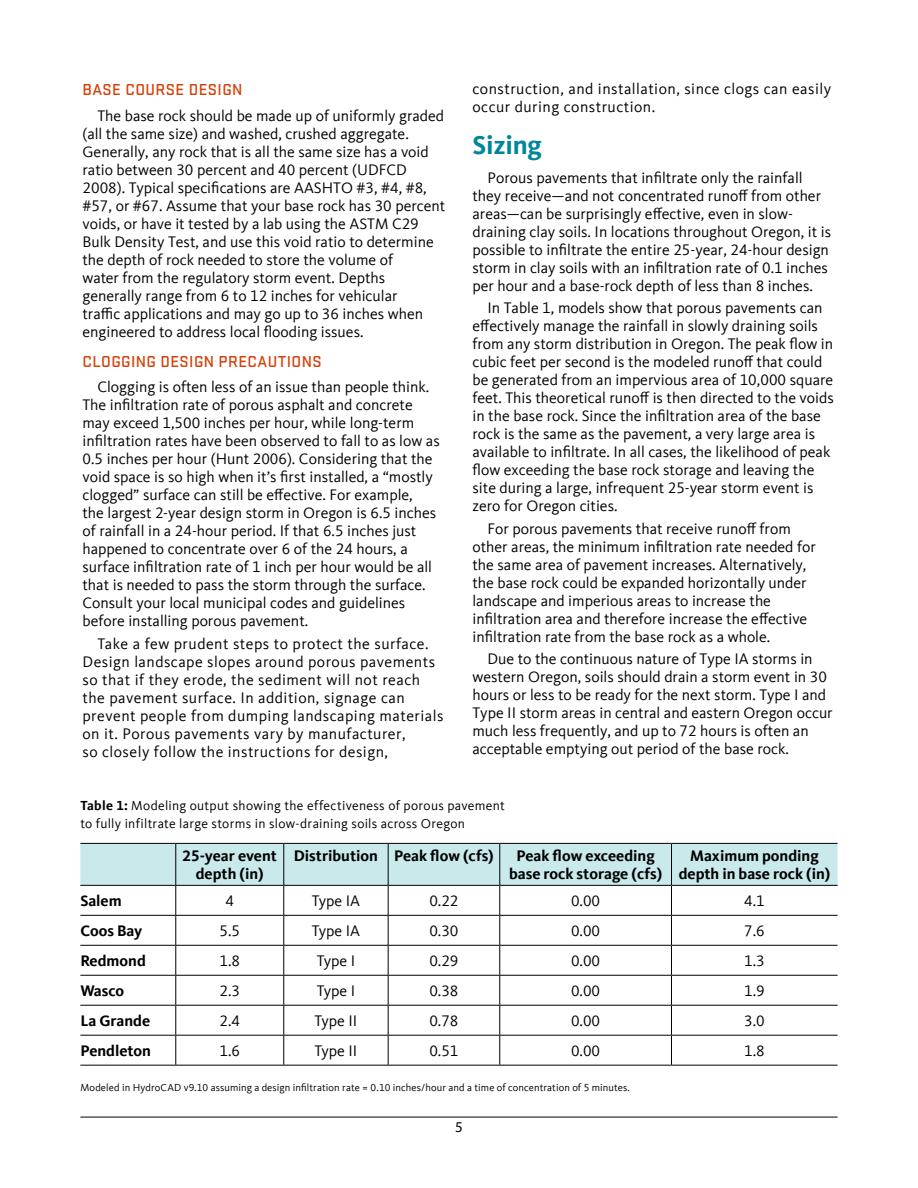
<style>
.page{position:relative;width:918px;height:1188px;background:#fff}
.page>*{position:absolute;margin:0;border:0;box-sizing:border-box;transform-origin:0 0}
.Subhead_level_2{font:700 27px "Kievit Offc";letter-spacing:-.01em;color:#00859b}
.subhead_level_three{font:500 16.5px "Stratum 2";letter-spacing:.025em;color:#d73f09}
.Body{font:15.75px/18px "Kievit Offc";color:#000}
.Body-2{font:15.75px/18px "Kievit Offc";letter-spacing:.03em;color:#000}
.t1{font:700 15.75px/18px "Kievit Offc";color:#000;text-align:center}
.t2{font:15px "Myriad Pro";color:#000}
.t3{font:13.5px/18px "Kievit Offc";letter-spacing:.02em;color:#000}
.t4{font:10.5px "Kievit Offc";letter-spacing:.01em;color:#000}
.s1{font-weight:700}
</style>
<div class="page">
<hr style="left:80px;top:1117px;width:758px;height:1px;background:#000">
<svg style="left:80px;top:843px;width:758px;height:222px"></svg>
<hr style="left:80px;top:1065px;width:96px;height:1px;background:#000">
<hr style="left:176px;top:1065px;width:108px;height:1px;background:#000">
<hr style="left:284px;top:1065px;width:104px;height:1px;background:#000">
<hr style="left:388px;top:1065px;width:112px;height:1px;background:#000">
<hr style="left:500px;top:1065px;width:172px;height:1px;background:#000">
<hr style="left:672px;top:1065px;width:166px;height:1px;background:#000">
<h3 class="subhead_level_three" style="left:82px;top:79px;width:162px">BASE COURSE DESIGN</h3>
<p class="Body" style="left:82px;top:107px;width:364px;text-indent:15px">The base rock should be made up of uniformly graded (all the same size) and washed, crushed aggregate.<br>Generally, any rock that is all the same size has a void ratio between 30 percent and 40 percent (UDFCD 2008). Typical specifications are AASHTO #3, #4, #8, #57, or #67. Assume that your base rock has 30 percent voids, or have it tested by a lab using the ASTM C29<br>Bulk Density Test, and use this void ratio to determine the depth of rock needed to store the volume of<br>water from the regulatory storm event. Depths generally range from 6 to 12 inches for vehicular<br>traffic applications and may go up to 36 inches when engineered to address local flooding issues.</p>
<h3 class="subhead_level_three" style="left:82px;top:350px;width:241px">CLOGGING DESIGN PRECAUTIONS</h3>
<p class="Body" style="left:82px;top:378px;width:359px;text-indent:15px">Clogging is often less of an issue than people think.<br>The infiltration rate of porous asphalt and concrete may exceed 1,500 inches per hour, while long-term infiltration rates have been observed to fall to as low as 0.5 inches per hour (Hunt 2006). Considering that the void space is so high when it’s first installed, a “mostly clogged” surface can still be effective. For example,<br>the largest 2-year design storm in Oregon is 6.5 inches of rainfall in a 24-hour period. If that 6.5 inches just happened to concentrate over 6 of the 24 hours, a surface infiltration rate of 1 inch per hour would be all that is needed to pass the storm through the surface.<br>Consult your local municipal codes and guidelines before installing porous pavement.</p>
<p class="Body-2" style="left:82px;top:635px;width:362px;text-indent:15px">Take a few prudent steps to protect the surface.<br>Design landscape slopes around porous pavements so that if they erode, the sediment will not reach the pavement surface. In addition, signage can prevent people from dumping landscaping materials on it. Porous pavements vary by manufacturer,<br>so closely follow the instructions for design,</p>
<p class="Body-2" style="left:472px;top:80px;width:360px">construction, and installation, since clogs can easily occur during construction.</p>
<h2 class="Subhead_level_2" style="left:472px;top:130px;width:71px">Sizing</h2>
<p class="Body" style="left:472px;top:169px;width:360px;text-indent:15px">Porous pavements that infiltrate only the rainfall they receive—and not concentrated runoff from other areas—can be surprisingly effective, even in slow&shy;draining clay soils. In locations throughout Oregon, it is possible to infiltrate the entire 25-year, 24-hour design storm in clay soils with an infiltration rate of 0.1 inches per hour and a base-rock depth of less than 8 inches.</p>
<p class="Body" style="left:472px;top:299px;width:363px;text-indent:15px">In Table 1, models show that porous pavements can effectively manage the rainfall in slowly draining soils from any storm distribution in Oregon. The peak flow in cubic feet per second is the modeled runoff that could be generated from an impervious area of 10,000 square feet. This theoretical runoff is then directed to the voids in the base rock. Since the infiltration area of the base rock is the same as the pavement, a very large area is available to infiltrate. In all cases, the likelihood of peak flow exceeding the base rock storage and leaving the site during a large, infrequent 25-year storm event is zero for Oregon cities.</p>
<p class="Body" style="left:472px;top:520px;width:345px;text-indent:15px">For porous pavements that receive runoff from other areas, the minimum infiltration rate needed for the same area of pavement increases. Alternatively, the base rock could be expanded horizontally under landscape and imperious areas to increase the infiltration area and therefore increase the effective infiltration rate from the base rock as a whole.</p>
<p class="Body" style="left:472px;top:650px;width:362px;text-indent:15px">Due to the continuous nature of Type IA storms in western Oregon, soils should drain a storm event in 30 hours or less to be ready for the next storm. Type I and Type II storm areas in central and eastern Oregon occur much less frequently, and up to 72 hours is often an acceptable emptying out period of the base rock.</p>
<p class="t3" style="left:80px;top:797px;width:426px"><span class="s1">Table 1:</span> Modeling output showing the effectiveness of porous pavement to fully infiltrate large storms in slow-draining soils across Oregon</p>
<p class="t1" style="left:183px;top:847px;width:96px">25-year event depth (in)</p>
<p class="t1" style="left:294px;top:847px;width:201px">Distribution Peak flow (cfs)</p>
<p class="t1" style="left:509px;top:847px;width:155px">Peak flow exceeding base rock storage (cfs)</p>
<p class="t1" style="left:679px;top:847px;width:153px">Maximum ponding depth in base rock (in)</p>
<p class="t1" style="left:80px;top:892px;width:43px">Salem</p>
<p class="Body" style="left:225px;top:892px;width:10px">4</p>
<p class="Body" style="left:312px;top:892px;width:50px">Type IA</p>
<p class="Body" style="left:429px;top:892px;width:31px">0.22</p>
<p class="Body" style="left:571px;top:892px;width:31px">0.00</p>
<p class="Body" style="left:744px;top:892px;width:22px">4.1</p>
<p class="t1" style="left:80px;top:922px;width:64px">Coos Bay</p>
<p class="Body" style="left:219px;top:922px;width:22px">5.5</p>
<p class="Body" style="left:312px;top:922px;width:50px">Type IA</p>
<p class="Body" style="left:429px;top:922px;width:31px">0.30</p>
<p class="Body" style="left:571px;top:922px;width:31px">0.00</p>
<p class="Body" style="left:744px;top:922px;width:22px">7.6</p>
<p class="t1" style="left:80px;top:952px;width:67px">Redmond</p>
<p class="Body" style="left:219px;top:952px;width:22px">1.8</p>
<p class="Body" style="left:317px;top:952px;width:40px">Type I</p>
<p class="Body" style="left:429px;top:952px;width:31px">0.29</p>
<p class="Body" style="left:571px;top:952px;width:31px">0.00</p>
<p class="Body" style="left:744px;top:952px;width:22px">1.3</p>
<p class="t1" style="left:80px;top:982px;width:45px">Wasco</p>
<p class="Body" style="left:219px;top:982px;width:22px">2.3</p>
<p class="Body" style="left:317px;top:982px;width:40px">Type I</p>
<p class="Body" style="left:429px;top:982px;width:31px">0.38</p>
<p class="Body" style="left:571px;top:982px;width:31px">0.00</p>
<p class="Body" style="left:744px;top:982px;width:22px">1.9</p>
<p class="t1" style="left:80px;top:1012px;width:71px">La Grande</p>
<p class="Body" style="left:219px;top:1012px;width:22px">2.4</p>
<p class="Body" style="left:315px;top:1012px;width:44px">Type II</p>
<p class="Body" style="left:429px;top:1012px;width:31px">0.78</p>
<p class="Body" style="left:571px;top:1012px;width:31px">0.00</p>
<p class="Body" style="left:744px;top:1012px;width:22px">3.0</p>
<p class="t1" style="left:80px;top:1042px;width:72px">Pendleton</p>
<p class="Body" style="left:219px;top:1042px;width:22px">1.6</p>
<p class="Body" style="left:315px;top:1042px;width:44px">Type II</p>
<p class="Body" style="left:429px;top:1042px;width:31px">0.51</p>
<p class="Body" style="left:571px;top:1042px;width:31px">0.00</p>
<p class="Body" style="left:744px;top:1042px;width:22px">1.8</p>
<p class="t4" style="left:80px;top:1082px;width:551px">Modeled in HydroCAD v9.10 assuming a design infiltration rate = 0.10 inches/hour and a time of concentration of 5 minutes.</p>
<p class="t2" style="left:455px;top:1118px;width:9px">5</p>
</div>
